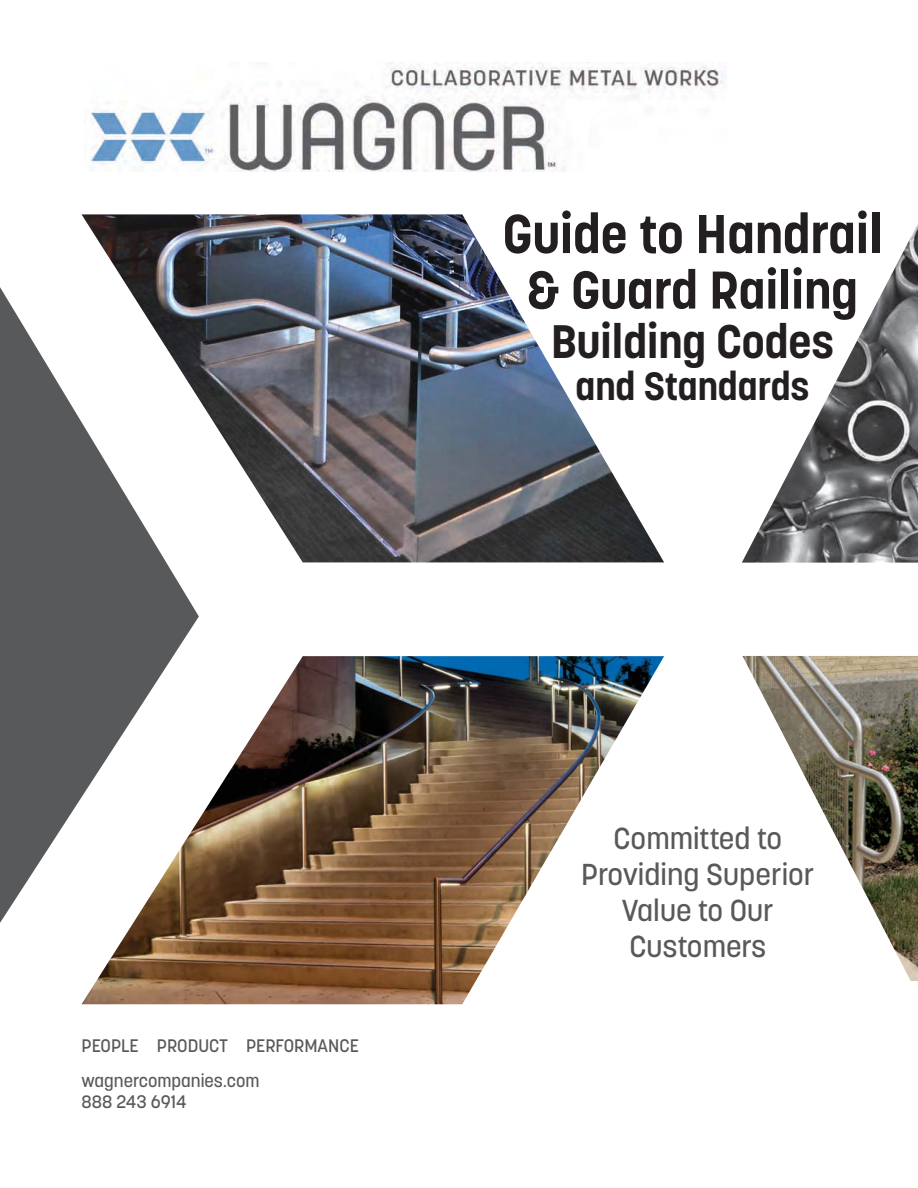
<style>
.page{position:relative;width:918px;height:1188px;background:#fff}
.page>*{position:absolute;margin:0;border:0;box-sizing:border-box;transform-origin:0 0}
.t1{font:700 54px "Korolev";color:#231f20}
.t2{font:700 52.5px "Korolev";color:#231f20}
.t3{font:700 46.5px "Korolev";color:#231f20}
.t4{font:700 39px "Korolev";color:#231f20}
.t5{font:500 30px/36px "Korolev";color:#58595b;text-align:center}
.t6{font:500 18px/35.1px "Korolev";color:#58595b}
</style>
<div class="page">
<img style="left:82px;top:214px;width:582px;height:348px">
<img style="left:742px;top:224px;width:176px;height:339px">
<img style="left:82px;top:656px;width:582px;height:348px">
<img style="left:742px;top:656px;width:176px;height:325px">
<svg style="left:0;top:287px;width:199px;height:636px;fill:#58595b"></svg>
<img style="left:84px;top:64px;width:643px;height:107px">
<h1 class="t1" style="left:503px;top:212px;width:381px">Guide to Handrail</h1>
<h2 class="t2" style="left:527px;top:269px;width:332px">&amp; Guard Railing</h2>
<h3 class="t3" style="left:551px;top:323px;width:284px">Building Codes</h3>
<h3 class="t4" style="left:576px;top:371px;width:235px">and Standards</h3>
<p class="t6" style="left:82px;top:1029px;width:279px">PEOPLE PRODUCT PERFORMANCE wagnercompanies.com</p>
<p class="t6" style="left:82px;top:1086px;width:107px">888 243 6914</p>
<h3 class="t5" style="left:581px;top:823px;width:235px">Committed to<br>Providing Superior<br>Value to Our<br>Customers</h3>
</div>
